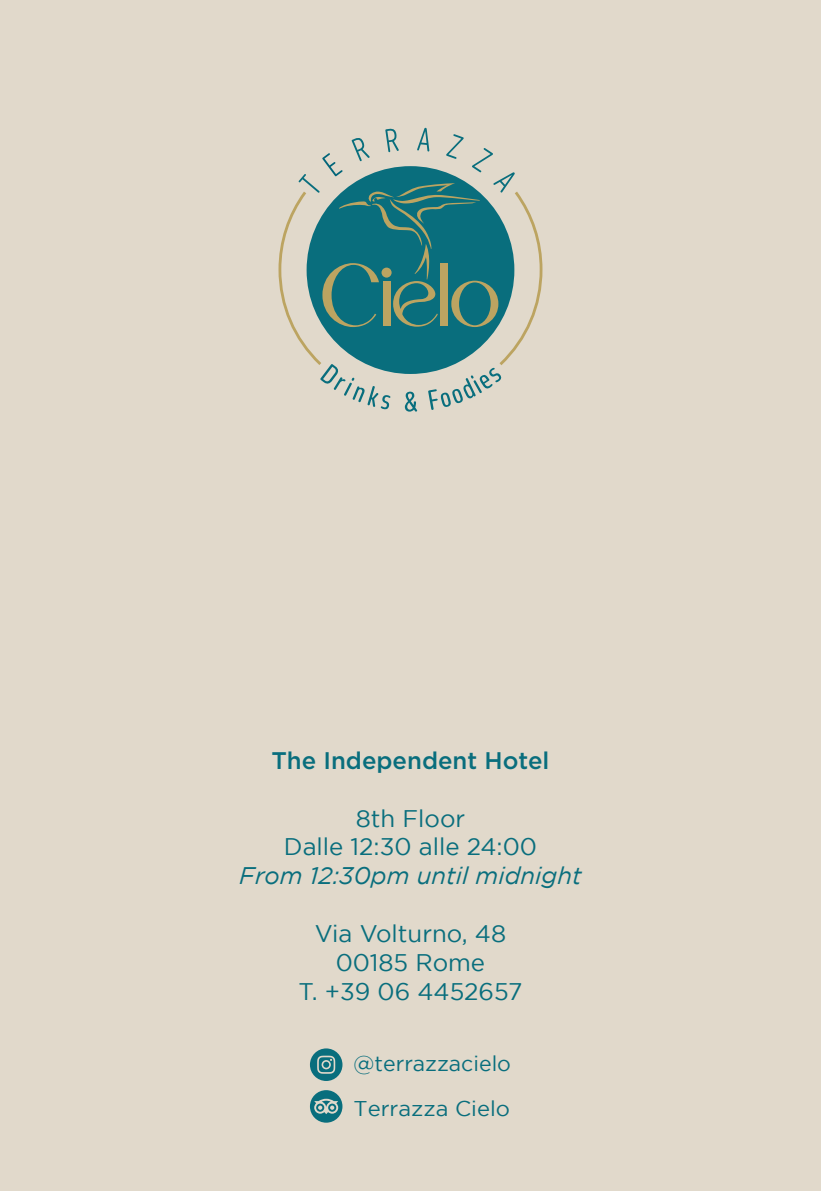
<style>
.page{position:relative;width:821px;height:1191px;background:#e1d9cb}
.page>*{position:absolute;margin:0;border:0;box-sizing:border-box;transform-origin:0 0}
.t1{font:24px/28.8px "Gotham";color:#096e7d;text-align:center}
.t2{font:italic 24px "Gotham";color:#096e7d}
.t3{font:500 24px "Gotham";color:#096e7d}
.t4{font:21.2px "Gotham";color:#096e7d}
</style>
<div class="page">
<svg style="left:278px;top:128px;width:264px;height:284px"></svg>
<svg style="left:310px;top:1090px;width:32px;height:32px"></svg>
<div style="left:310px;top:1048px;width:32px;height:33px;background:#096e7d;border-radius:50%"></div>
<svg style="left:317px;top:1055px;width:18px;height:18px"></svg>
<p class="t3" style="left:272px;top:745px;width:279px">The Independent Hotel</p>
<p class="t1" style="left:284px;top:803px;width:255px">8th Floor<br>Dalle 12:30 alle 24:00</p>
<p class="t2" style="left:239px;top:862px;width:344px">From 12:30pm until midnight</p>
<p class="t1" style="left:299px;top:918px;width:225px">Via Volturno, 48<br>00185 Rome<br>T. +39 06 4452657</p>
<p class="t4" style="left:354px;top:1052px;width:159px">@terrazzacielo</p>
<p class="t4" style="left:353px;top:1096px;width:158px">Terrazza Cielo</p>
</div>
